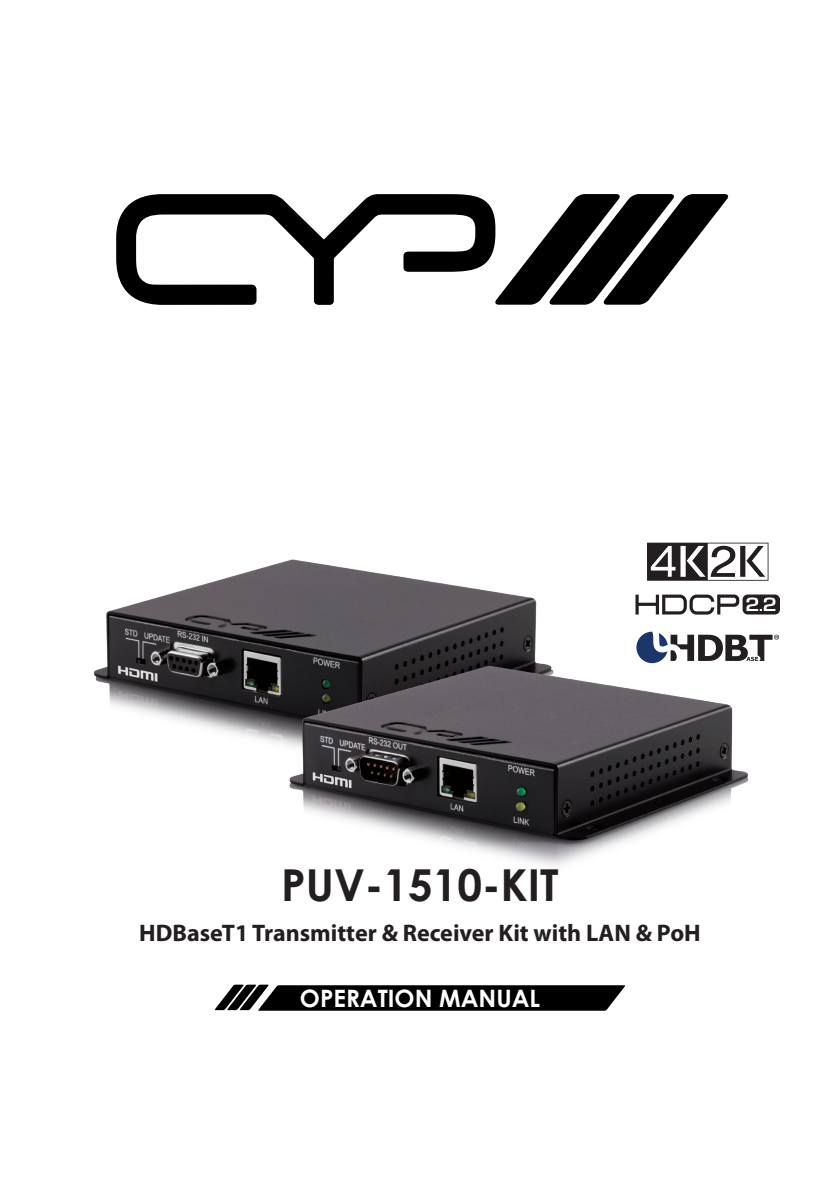
<style>
.page{position:relative;width:840px;height:1191px;background:#fff}
.page>*{position:absolute;margin:0;border:0;box-sizing:border-box;transform-origin:0 0}
.t1{font:700 44px "Century Gothic";color:#231f20}
.t2{font:700 24px "Myriad Pro";color:#231f20}
.t3{font:700 24px "Century Gothic";color:#fff}
</style>
<div class="page">
<img style="left:94px;top:542px;width:686px;height:324px">
<svg style="left:116px;top:194px;width:378px;height:111px"></svg>
<svg style="left:494px;top:194px;width:233px;height:111px"></svg>
<svg style="left:215px;top:984px;width:409px;height:26px"></svg>
<svg style="left:636px;top:631px;width:142px;height:32px"></svg>
<svg style="left:646px;top:542px;width:122px;height:39px"></svg>
<svg style="left:635px;top:594px;width:144px;height:20px"></svg>
<h1 class="t1" style="left:281px;top:851px;width:279px">PUV-1510-KIT</h1>
<p class="t2" style="left:139px;top:917px;width:562px">HDBaseT1 Transmitter &amp; Receiver Kit with LAN &amp; PoH</p>
<p class="t3" style="left:300px;top:980px;width:241px">OPERATION MANUAL</p>
</div>
